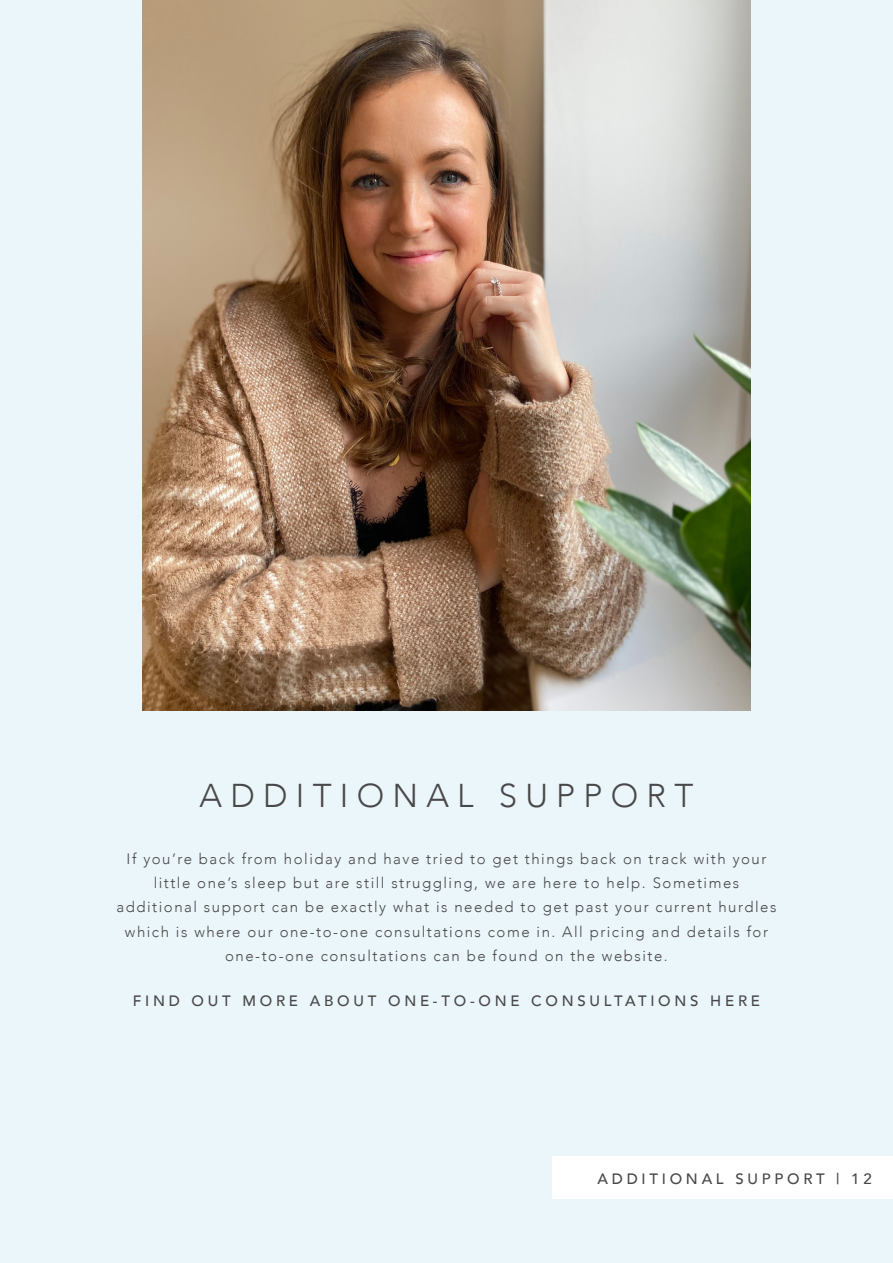
<style>
.page{position:relative;width:893px;height:1263px;background:#ebf6fa}
.page>*{position:absolute;margin:0;border:0;box-sizing:border-box;transform-origin:0 0}
.t1{font:300 33px "Avenir";letter-spacing:.25em;color:#494849}
.t2{font:300 15px/24px "Avenir";letter-spacing:.1em;color:#494849;text-align:center}
.t3{font:500 15px "Avenir";letter-spacing:.25em;color:#494849}
</style>
<div class="page">
<img style="left:143px;top:0;width:607px;height:710px">
<div style="left:553px;top:1157px;width:340px;height:42px;background:#fff"></div>
<h1 class="t1" style="left:200px;top:776px;width:495px">ADDITIONAL SUPPORT</h1>
<p class="t2" style="left:117px;top:847px;width:661px">If you’re back from holiday and have tried to get things back on track with your little one’s sleep but are still struggling, we are here to help. Sometimes additional support can be exactly what is needed to get past your current hurdles which is where our one-to-one consultations come in. All pricing and details for one-to-one consultations can be found on the website.</p>
<p class="t3" style="left:133px;top:987px;width:629px">FIND OUT MORE ABOUT ONE-TO-ONE CONSULTATIONS HERE</p>
<p class="t3" style="left:597px;top:1166px;width:276px">ADDITIONAL SUPPORT | 12</p>
</div>
